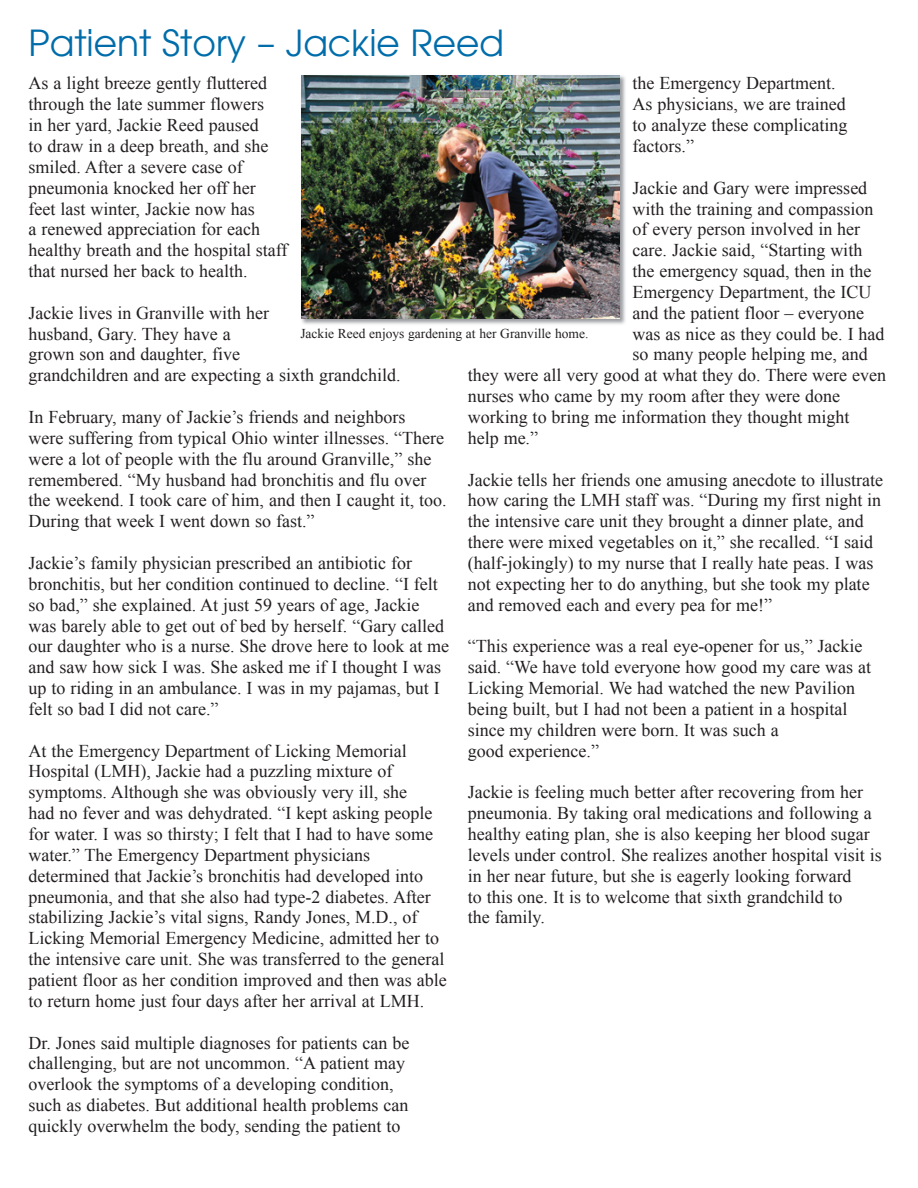
<style>
.page{position:relative;width:918px;height:1188px;background:#fff}
.page>*{position:absolute;margin:0;border:0;box-sizing:border-box;transform-origin:0 0}
.t1{font:36px "Avant Garde";color:#006daa}
.t2{font:18px/20.9px "Times";color:#231f20}
.t3{font:13.5px "Times";color:#231f20}
</style>
<div class="page">
<img style="left:301px;top:75px;width:325px;height:250px">
<img style="left:301px;top:75px;width:318px;height:243px">
<h1 class="t1" style="left:28px;top:21px;width:477px">Patient Story – Jackie Reed</h1>
<p class="t2" style="left:28px;top:73px;width:261px">As a light breeze gently fluttered through the late summer flowers<br>in her yard, Jackie Reed paused<br>to draw in a deep breath, and she smiled. After a severe case of pneumonia knocked her off her<br>feet last winter, Jackie now has<br>a renewed appreciation for each healthy breath and the hospital staff that nursed her back to health.</p>
<p class="t2" style="left:28px;top:302px;width:374px">Jackie lives in Granville with her<br>husband, Gary. They have a<br>grown son and daughter, five<br>grandchildren and are expecting a sixth grandchild.</p>
<p class="t2" style="left:28px;top:406px;width:420px">In February, many of Jackie’s friends and neighbors<br>were suffering from typical Ohio winter illnesses. “There were a lot of people with the flu around Granville,” she remembered. “My husband had bronchitis and flu over the weekend. I took care of him, and then I caught it, too.<br>During that week I went down so fast.”</p>
<p class="t2" style="left:28px;top:552px;width:422px">Jackie’s family physician prescribed an antibiotic for bronchitis, but her condition continued to decline. “I felt so bad,” she explained. At just 59 years of age, Jackie was barely able to get out of bed by herself. “Gary called our daughter who is a nurse. She drove here to look at me and saw how sick I was. She asked me if I thought I was up to riding in an ambulance. I was in my pajamas, but I felt so bad I did not care.”</p>
<p class="t2" style="left:28px;top:740px;width:420px">At the Emergency Department of Licking Memorial Hospital (LMH), Jackie had a puzzling mixture of symptoms. Although she was obviously very ill, she<br>had no fever and was dehydrated. “I kept asking people for water. I was so thirsty; I felt that I had to have some water.” The Emergency Department physicians determined that Jackie’s bronchitis had developed into pneumonia, and that she also had type-2 diabetes. After stabilizing Jackie’s vital signs, Randy Jones, M.D., of Licking Memorial Emergency Medicine, admitted her to the intensive care unit. She was transferred to the general patient floor as her condition improved and then was able to return home just four days after her arrival at LMH.</p>
<p class="t2" style="left:28px;top:1032px;width:383px">Dr. Jones said multiple diagnoses for patients can be challenging, but are not uncommon. “A patient may overlook the symptoms of a developing condition, such as diabetes. But additional health problems can quickly overwhelm the body, sending the patient to</p>
<p class="t2" style="left:633px;top:73px;width:216px">the Emergency Department.<br>As physicians, we are trained to analyze these complicating factors.”</p>
<p class="t2" style="left:633px;top:177px;width:236px">Jackie and Gary were impressed</p>
<p class="t2" style="left:633px;top:198px;width:242px">with the training and compassion</p>
<p class="t2" style="left:633px;top:219px;width:229px">of every person involved in her</p>
<p class="t2" style="left:633px;top:239px;width:231px">care. Jackie said, “Starting with</p>
<p class="t2" style="left:633px;top:260px;width:240px">the emergency squad, then in the</p>
<p class="t2" style="left:633px;top:281px;width:240px">Emergency Department, the ICU</p>
<p class="t2" style="left:633px;top:302px;width:233px">and the patient floor – everyone</p>
<p class="t2" style="left:633px;top:323px;width:254px">was as nice as they could be. I had</p>
<p class="t2" style="left:633px;top:344px;width:237px">so many people helping me, and</p>
<p class="t2" style="left:468px;top:365px;width:420px">they were all very good at what they do. There were even</p>
<p class="t2" style="left:468px;top:385px;width:374px">nurses who came by my room after they were done</p>
<p class="t2" style="left:468px;top:406px;width:383px">working to bring me information they thought might</p>
<p class="t2" style="left:468px;top:427px;width:72px">help me.”</p>
<p class="t2" style="left:468px;top:469px;width:417px">Jackie tells her friends one amusing anecdote to illustrate how caring the LMH staff was. “During my first night in the intensive care unit they brought a dinner plate, and there were mixed vegetables on it,” she recalled. “I said (half-jokingly) to my nurse that I really hate peas. I was not expecting her to do anything, but she took my plate and removed each and every pea for me!”</p>
<p class="t2" style="left:468px;top:636px;width:405px">“This experience was a real eye-opener for us,” Jackie said. “We have told everyone how good my care was at Licking Memorial. We had watched the new Pavilion being built, but I had not been a patient in a hospital since my children were born. It was such a<br>good experience.”</p>
<p class="t2" style="left:468px;top:782px;width:415px">Jackie is feeling much better after recovering from her pneumonia. By taking oral medications and following a healthy eating plan, she is also keeping her blood sugar levels under control. She realizes another hospital visit is in her near future, but she is eagerly looking forward<br>to this one. It is to welcome that sixth grandchild to<br>the family.</p>
<p class="t3" style="left:300px;top:324px;width:290px">Jackie Reed enjoys gardening at her Granville home.</p>
</div>
